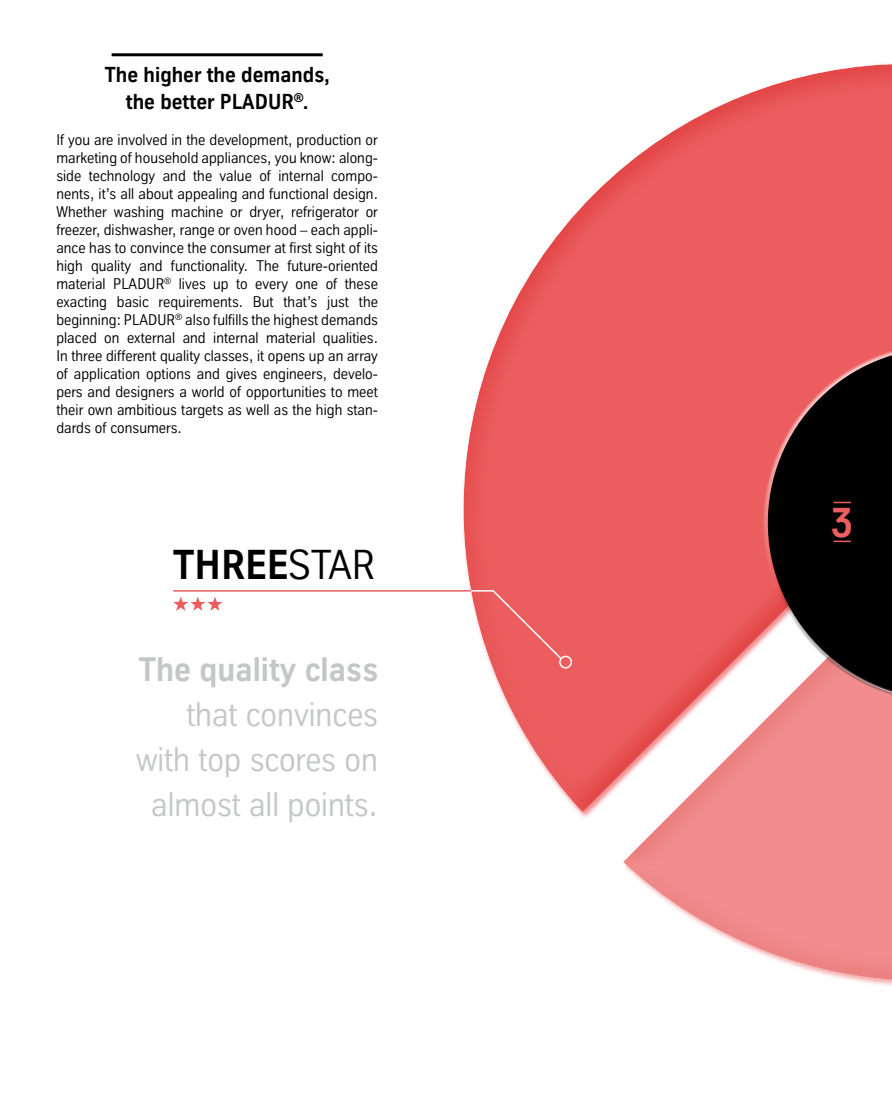
<style>
.page{position:relative;width:892px;height:1106px;background:#fff}
.page>*{position:absolute;margin:0;border:0;box-sizing:border-box;transform-origin:0 0}
.t1{font:700 41.4px "TK Type";color:#eb5d5e}
.t2{font:700 40.5px "TK Type";color:#000}
.t3{font:33px/45px "TK Type";color:#c5c6c6;text-align:right}
.t4{font:700 33px "TK Type";color:#c5c6c6}
.t5{font:700 21px/27px "TK Type";color:#000;text-align:center}
.t6{font:15px/18px "TK Type";letter-spacing:.005em;color:#000;text-align:justify}
.s1{font-weight:400}
</style>
<div class="page">
<div style="left:621px;top:553px;width:271px;height:430px;background:#eb5d5e;opacity:.5"></div>
<div style="left:461px;top:63px;width:431px;height:751px;background:#eb5d5e;opacity:.5"></div>
<svg style="left:751px;top:331px;width:141px;height:384px;fill:#eb5d5e"></svg>
<svg style="left:766px;top:346px;width:126px;height:356px"></svg>
<svg style="left:833px;top:502px;width:18px;height:1px"></svg>
<svg style="left:833px;top:540px;width:18px;height:2px"></svg>
<svg style="left:173px;top:589px;width:390px;height:72px"></svg>
<div style="left:559px;top:655px;width:13px;height:13px;border:2px solid #fff;border-radius:50%"></div>
<hr style="left:173px;top:590px;width:299px;height:1px;background:#eb5d5e">
<hr style="left:112px;top:53px;width:211px;height:3px;background:#000">
<h3 class="t5" style="left:105px;top:61px;width:226px">The higher the demands, the better PLADUR<sup>®</sup>.</h3>
<p class="t6" style="left:56px;top:131px;width:323px">If you are involved in the development, production or marketing of household appliances, you know: along&shy;side technology and the value of internal compo&shy;nents, it’s all about appealing and functional design.<br>Whether washing machine or dryer, refrigerator or freezer, dishwasher, range or oven hood – each appli&shy;ance has to convince the consumer at first sight of its high quality and functionality. The future-oriented material PLADUR<sup>®</sup> lives up to every one of these exacting basic requirements. But that’s just the beginning: PLADUR<sup>®</sup> also fulfills the highest demands placed on external and internal material qualities.<br>In three different quality classes, it opens up an array of application options and gives engineers, develo&shy;pers and designers a world of opportunities to meet their own ambitious targets as well as the high stan&shy;dards of consumers.</p>
<h2 class="t2" style="left:173px;top:543px;width:203px">THREE<span class="s1">STAR</span></h2>
<h3 class="t4" style="left:139px;top:651px;width:241px">The quality class</h3>
<h3 class="t3" style="left:136px;top:692px;width:243px">that convinces with top scores on almost all points.</h3>
<h1 class="t1" style="left:830px;top:500px;width:25px">3</h1>
</div>
